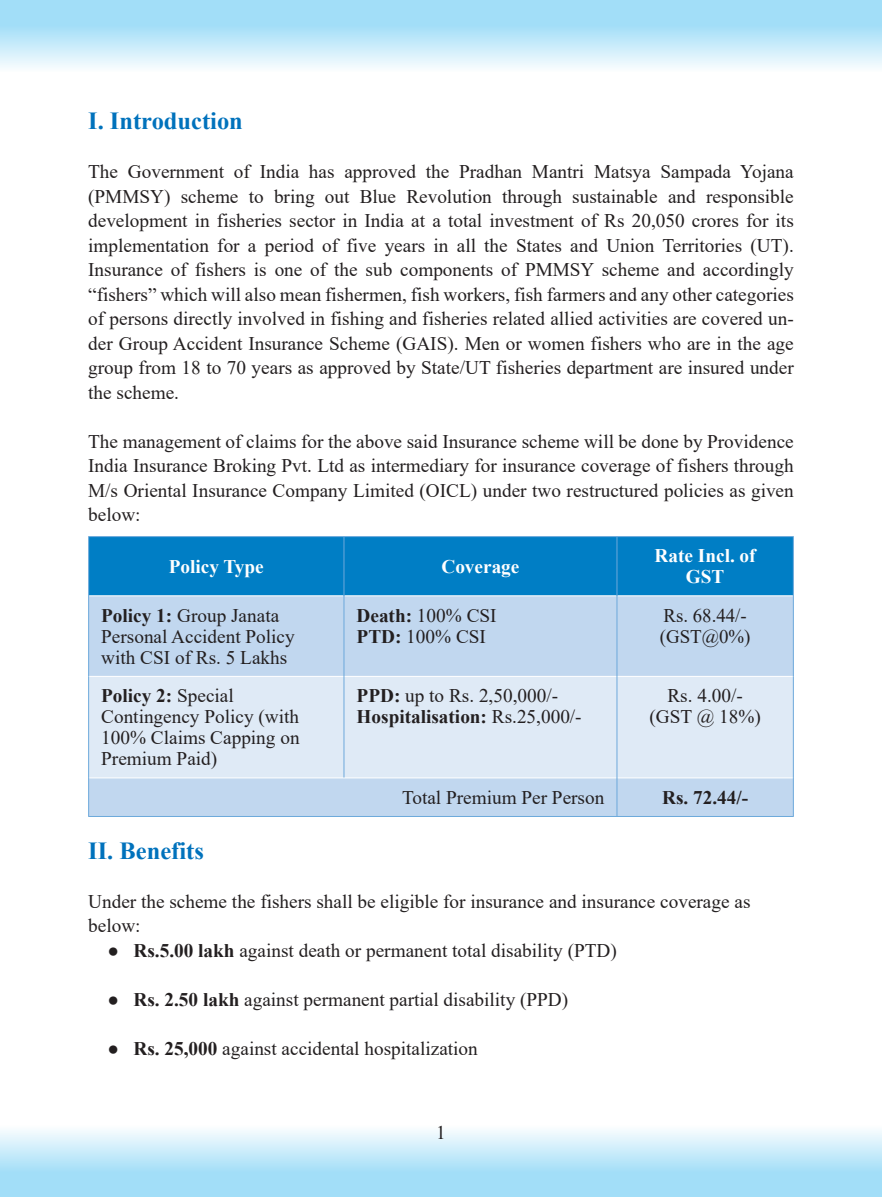
<style>
.page{position:relative;width:882px;height:1197px;background:#fff}
.page>*{position:absolute;margin:0;border:0;box-sizing:border-box;transform-origin:0 0}
.t1{font:700 24.5px "Times New Roman";color:#0072bc}
.t2{font:19.25px/24.5px "Times New Roman";color:#231f20}
.t3{font:700 19.25px "Times New Roman";color:#231f20}
.t4{font:700 19.25px "Times New Roman";color:#fff}
.s1{font-weight:700}
.s2{font-weight:400}
</style>
<div class="page">
<svg style="left:0;top:1130px;width:882px;height:67px;background:#bce7f9"></svg>
<svg style="left:0;top:0;width:882px;height:68px;background:#bce7f9"></svg>
<div style="left:89px;top:537px;width:704px;height:58px;background:#007ec5"></div>
<div style="left:89px;top:596px;width:704px;height:220px;background:#c1d7ef"></div>
<div style="left:89px;top:677px;width:704px;height:100px;background:#dfeaf6"></div>
<hr style="left:89px;top:676px;width:255px;height:1px;background:#fff">
<hr style="left:344px;top:676px;width:273px;height:1px;background:#fff">
<hr style="left:617px;top:676px;width:176px;height:1px;background:#fff">
<hr style="left:89px;top:777px;width:255px;height:1px;background:#fff">
<hr style="left:344px;top:777px;width:273px;height:1px;background:#fff">
<hr style="left:617px;top:777px;width:176px;height:1px;background:#fff">
<hr style="left:88px;top:536px;width:256px;height:1px;background:#6da9db">
<hr style="left:88px;top:537px;width:1px;height:59px;background:#6da9db">
<hr style="left:344px;top:536px;width:273px;height:1px;background:#6da9db">
<hr style="left:344px;top:537px;width:1px;height:59px;background:#6da9db">
<hr style="left:617px;top:536px;width:177px;height:1px;background:#6da9db">
<hr style="left:617px;top:537px;width:1px;height:59px;background:#6da9db">
<hr style="left:793px;top:537px;width:1px;height:59px;background:#6da9db">
<hr style="left:88px;top:596px;width:1px;height:80px;background:#6da9db">
<hr style="left:344px;top:596px;width:1px;height:80px;background:#6da9db">
<hr style="left:617px;top:596px;width:1px;height:80px;background:#6da9db">
<hr style="left:793px;top:596px;width:1px;height:80px;background:#6da9db">
<hr style="left:88px;top:676px;width:1px;height:102px;background:#6da9db">
<hr style="left:344px;top:676px;width:1px;height:101px;background:#6da9db">
<hr style="left:617px;top:676px;width:1px;height:102px;background:#6da9db">
<hr style="left:793px;top:676px;width:1px;height:102px;background:#6da9db">
<hr style="left:88px;top:778px;width:1px;height:38px;background:#6da9db">
<hr style="left:617px;top:778px;width:1px;height:38px;background:#6da9db">
<hr style="left:793px;top:778px;width:1px;height:38px;background:#6da9db">
<hr style="left:88px;top:816px;width:256px;height:1px;background:#6da9db">
<hr style="left:344px;top:816px;width:273px;height:1px;background:#6da9db">
<hr style="left:617px;top:816px;width:177px;height:1px;background:#6da9db">
<p class="t1" style="left:88px;top:103px;width:156px">I. Introduction</p>
<p class="t2" style="left:88px;top:159px;width:707px;text-align:justify">The Government of India has approved the Pradhan Mantri Matsya Sampada Yojana (PMMSY) scheme to bring out Blue Revolution through sustainable and responsible development in fisheries sector in India at a total investment of Rs 20,050 crores for its implementation for a period of five years in all the States and Union Territories (UT).<br>Insurance of fishers is one of the sub components of PMMSY scheme and accordingly “fishers” which will also mean fishermen, fish workers, fish farmers and any other categories of persons directly involved in fishing and fisheries related allied activities are covered un&shy;der Group Accident Insurance Scheme (GAIS). Men or women fishers who are in the age group from 18 to 70 years as approved by State/UT fisheries department are insured under the scheme.</p>
<p class="t2" style="left:88px;top:428px;width:707px;text-align:justify">The management of claims for the above said Insurance scheme will be done by Providence India Insurance Broking Pvt. Ltd as intermediary for insurance coverage of fishers through M/s Oriental Insurance Company Limited (OICL) under two restructured policies as given below:</p>
<p class="t4" style="left:169px;top:552px;width:97px">Policy Type</p>
<p class="t4" style="left:441px;top:552px;width:80px">Coverage</p>
<p class="t4" style="left:655px;top:542px;width:103px">Rate Incl. of</p>
<p class="t4" style="left:686px;top:563px;width:40px">GST</p>
<p class="t2" style="left:101px;top:604px;width:195px;line-height:21px"><span class="s1">Policy 1:</span> Group Janata<br>Personal Accident Policy with CSI of Rs. 5 Lakhs</p>
<p class="t2" style="left:357px;top:602px;width:142px"><span class="s1">Death:</span> 100% CSI</p>
<p class="t2" style="left:357px;top:623px;width:131px"><span class="s1">PTD:</span> 100% CSI</p>
<p class="t2" style="left:101px;top:685px;width:200px;line-height:21px"><span class="s1">Policy 2:</span> Special<br>Contingency Policy (with<br>100% Claims Capping on<br>Premium Paid)</p>
<p class="t2" style="left:357px;top:683px;width:203px"><span class="s1">PPD:</span> up to Rs. 2,50,000/-</p>
<p class="t3" style="left:357px;top:703px;width:227px">Hospitalisation: <span class="s2">Rs.25,000/-</span></p>
<p class="t2" style="left:660px;top:604px;width:92px;line-height:21px">Rs. 68.44/- (GST@0%)</p>
<p class="t2" style="left:649px;top:685px;width:113px;line-height:21px;text-align:center">Rs. 4.00/- (GST @ 18%)</p>
<p class="t2" style="left:402px;top:785px;width:204px">Total Premium Per Person</p>
<p class="t3" style="left:662px;top:783px;width:88px">Rs. 72.44/-</p>
<p class="t1" style="left:88px;top:833px;width:117px">II. Benefits</p>
<p class="t2" style="left:88px;top:889px;width:664px">Under the scheme the fishers shall be eligible for insurance and insurance coverage as below:</p>
<p class="t2" style="left:107px;top:938px;width:511px"><span class="s1">● Rs.5.00 lakh</span> against death or permanent total disability (PTD)</p>
<p class="t2" style="left:107px;top:987px;width:462px"><span class="s1">● Rs. 2.50 lakh</span> against permanent partial disability (PPD)</p>
<p class="t2" style="left:107px;top:1036px;width:372px"><span class="s1">● Rs. 25,000</span> against accidental hospitalization</p>
<p class="t2" style="left:436px;top:1119px;width:11px">1</p>
</div>
